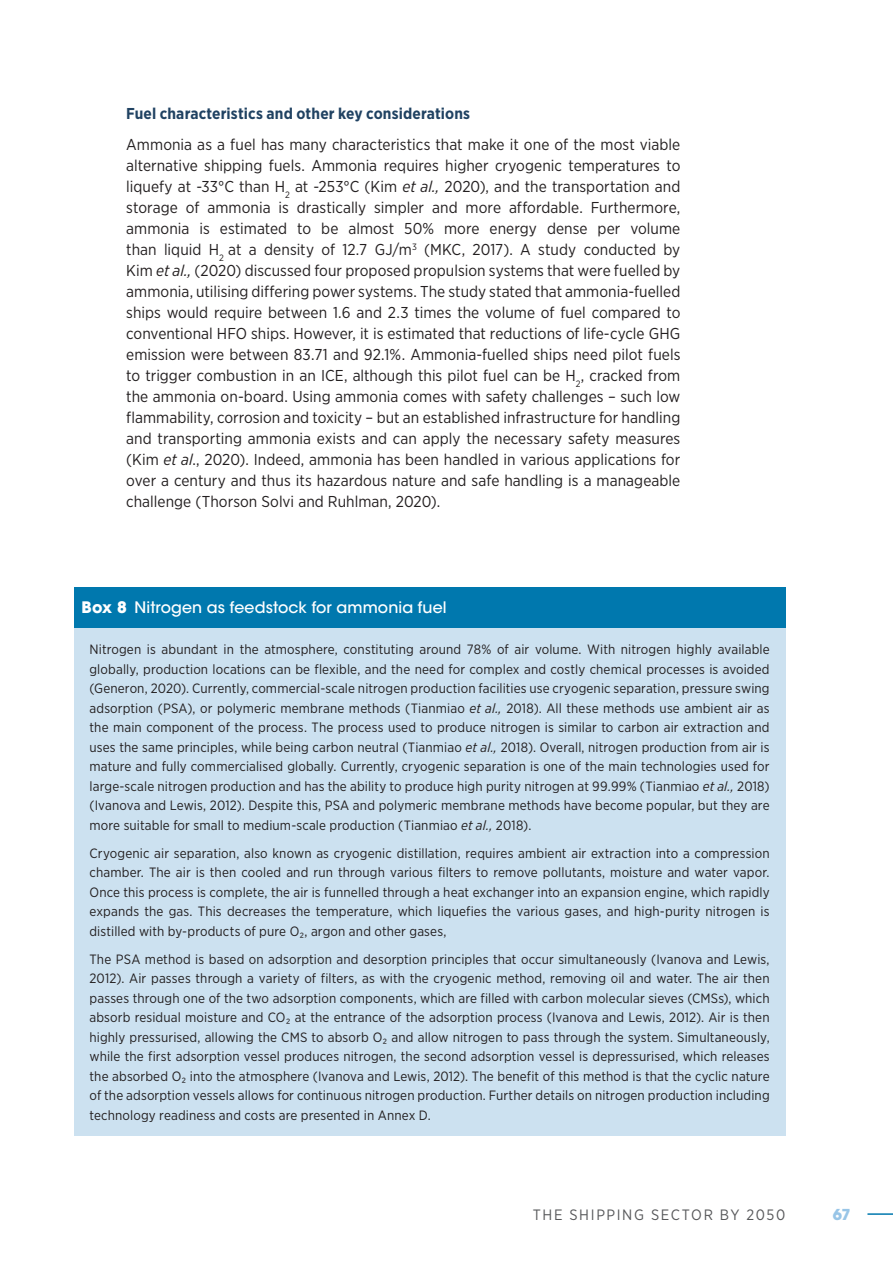
<style>
.page{position:relative;width:893px;height:1263px;background:#fff}
.page>*{position:absolute;margin:0;border:0;box-sizing:border-box;transform-origin:0 0}
.Text_General{font:15.75px/21px "Gotham Narrow";letter-spacing:.005em;color:#231f20;text-align:justify}
._03_Subheadline{font:700 15.75px "Gotham Narrow";letter-spacing:.01em;color:#204262}
.Title_Box{font:500 15.75px "ITC Avant Garde Std";letter-spacing:.005em;color:#fff}
.t1{font:15px "Gotham Narrow";letter-spacing:.11em;color:#57585a}
.t2{font:700 15px "ITC Avant Garde Std";color:#98c5e7}
.Text_box{font:13.5px/19.5px "Gotham Narrow";letter-spacing:.01em;color:#231f20;text-align:justify}
.s1{font-style:italic}
.s2{font-weight:700}
</style>
<div class="page">
<hr style="left:867px;top:1213px;width:26px;height:2px;background:#0078ae">
<div style="left:74px;top:587px;width:711px;height:41px;background:#0078ae"></div>
<div style="left:74px;top:628px;width:711px;height:507px;background:#cce1f0"></div>
<p class="_03_Subheadline" style="left:126px;top:103px;width:345px">Fuel characteristics and other key considerations</p>
<p class="Text_General" style="left:126px;top:134px;width:556px">Ammonia as a fuel has many characteristics that make it one of the most viable alternative shipping fuels. Ammonia requires higher cryogenic temperatures to liquefy at -33°C than H<sub>2</sub> at -253°C (Kim <span class="s1">et al.,</span> 2020), and the transportation and storage of ammonia is drastically simpler and more affordable. Furthermore, ammonia is estimated to be almost 50% more energy dense per volume than liquid H<sub>2</sub> at a density of 12.7 GJ/m<sup>3</sup> (MKC, 2017). A study conducted by Kim <span class="s1">et al.,</span> (2020) discussed four proposed propulsion systems that were fuelled by ammonia, utilising differing power systems. The study stated that ammonia-fuelled ships would require between 1.6 and 2.3 times the volume of fuel compared to conventional HFO ships. However, it is estimated that reductions of life-cycle GHG emission were between 83.71 and 92.1%. Ammonia-fuelled ships need pilot fuels to trigger combustion in an ICE, although this pilot fuel can be H<sub>2</sub>, cracked from the ammonia on-board. Using ammonia comes with safety challenges – such low flammability, corrosion and toxicity – but an established infrastructure for handling and transporting ammonia exists and can apply the necessary safety measures (Kim <span class="s1">et al</span>., 2020). Indeed, ammonia has been handled in various applications for over a century and thus its hazardous nature and safe handling is a manageable challenge (Thorson Solvi and Ruhlman, 2020).</p>
<p class="Title_Box" style="left:82px;top:598px;width:366px"><span class="s2">Box 8</span> Nitrogen as feedstock for ammonia fuel</p>
<p class="Text_box" style="left:90px;top:639px;width:682px">Nitrogen is abundant in the atmosphere, constituting around 78% of air volume. With nitrogen highly available globally, production locations can be flexible, and the need for complex and costly chemical processes is avoided (Generon, 2020). Currently, commercial-scale nitrogen production facilities use cryogenic separation, pressure swing adsorption (PSA), or polymeric membrane methods (Tianmiao <span class="s1">et al.,</span> 2018). All these methods use ambient air as the main component of the process. The process used to produce nitrogen is similar to carbon air extraction and uses the same principles, while being carbon neutral (Tianmiao <span class="s1">et al.,</span> 2018). Overall, nitrogen production from air is mature and fully commercialised globally. Currently, cryogenic separation is one of the main technologies used for large-scale nitrogen production and has the ability to produce high purity nitrogen at 99.99% (Tianmiao <span class="s1">et al.,</span> 2018) (Ivanova and Lewis, 2012). Despite this, PSA and polymeric membrane methods have become popular, but they are more suitable for small to medium-scale production (Tianmiao <span class="s1">et al.,</span> 2018).</p>
<p class="Text_box" style="left:90px;top:843px;width:682px">Cryogenic air separation, also known as cryogenic distillation, requires ambient air extraction into a compression chamber. The air is then cooled and run through various filters to remove pollutants, moisture and water vapor.<br>Once this process is complete, the air is funnelled through a heat exchanger into an expansion engine, which rapidly expands the gas. This decreases the temperature, which liquefies the various gases, and high-purity nitrogen is distilled with by-products of pure O₂, argon and other gases,</p>
<p class="Text_box" style="left:90px;top:949px;width:682px">The PSA method is based on adsorption and desorption principles that occur simultaneously (Ivanova and Lewis, 2012). Air passes through a variety of filters, as with the cryogenic method, removing oil and water. The air then passes through one of the two adsorption components, which are filled with carbon molecular sieves (CMSs), which absorb residual moisture and CO₂ at the entrance of the adsorption process (Ivanova and Lewis, 2012). Air is then highly pressurised, allowing the CMS to absorb O₂ and allow nitrogen to pass through the system. Simultaneously, while the first adsorption vessel produces nitrogen, the second adsorption vessel is depressurised, which releases the absorbed O₂ into the atmosphere (Ivanova and Lewis, 2012). The benefit of this method is that the cyclic nature of the adsorption vessels allows for continuous nitrogen production. Further details on nitrogen production including technology readiness and costs are presented in Annex D.</p>
<p class="t1" style="left:533px;top:1205px;width:254px">THE SHIPPING SECTOR BY 2050</p>
<p class="t2" style="left:833px;top:1205px;width:20px">67</p>
</div>
